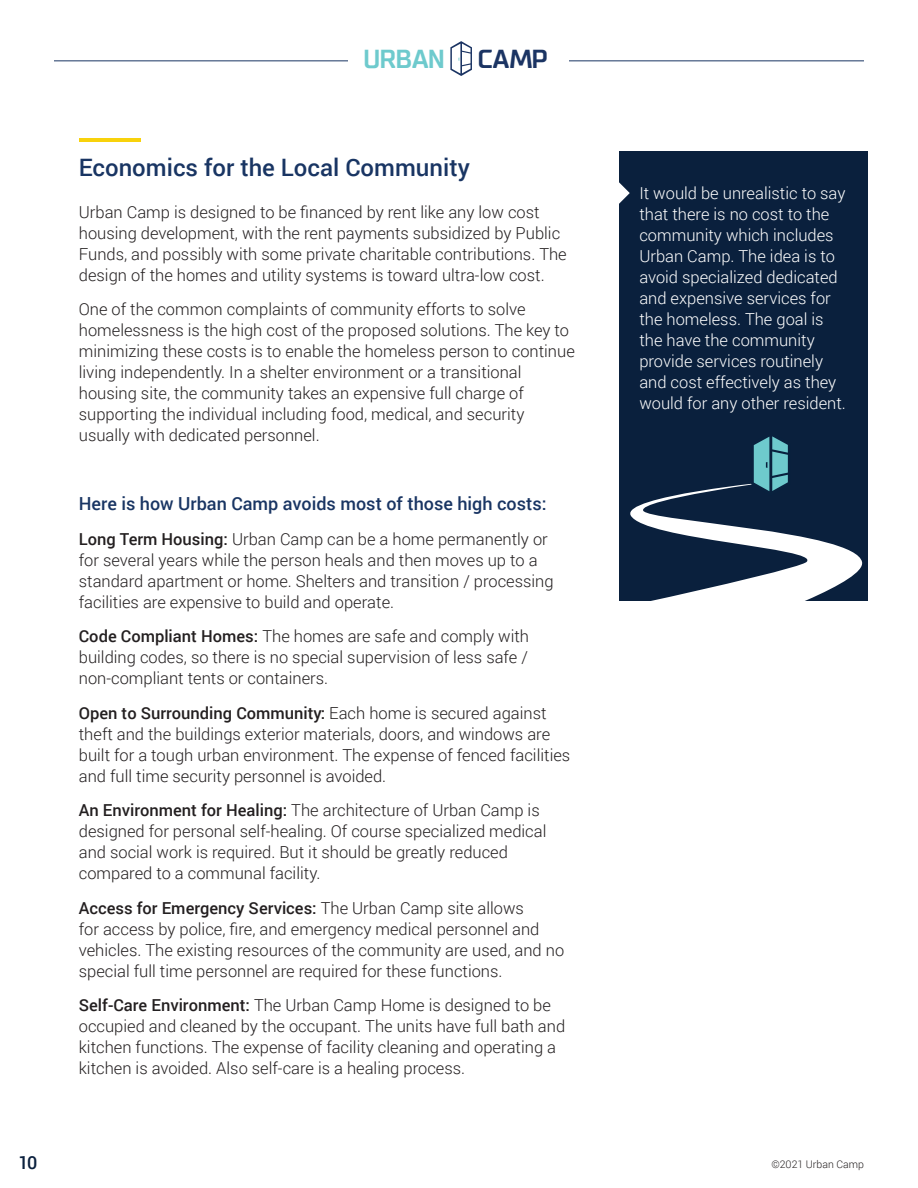
<style>
.page{position:relative;width:918px;height:1188px;background:#fff}
.page>*{position:absolute;margin:0;border:0;box-sizing:border-box;transform-origin:0 0}
.t1{font:700 26.1px "TT Supermolot";letter-spacing:-.02em;color:#6ecacd}
.t2{font:700 26.1px "TT Supermolot";color:#1b3463}
.t3{font:500 24px "Roboto";color:#193563}
.t4{font:500 18px "Roboto";color:#193563}
.t5{font:500 18px "Roboto";color:#0a203d}
.t6{font:300 16.5px/21px "Roboto";color:#231f20}
.t7{font:300 16.5px/21px "Roboto";color:#fff}
.t8{font:300 10.5px "Roboto";color:#231f20}
.s1{font-weight:500}
</style>
<div class="page">
<hr style="left:54px;top:61px;width:810px;height:1px;background:#193563">
<div style="left:349px;top:38px;width:220px;height:48px;background:#fff"></div>
<svg style="left:450px;top:41px;width:22px;height:35px"></svg>
<hr style="left:79px;top:138px;width:61px;height:4px;background:#f8d20c">
<div style="left:619px;top:151px;width:248px;height:449px;background:#0a203d"></div>
<svg style="left:619px;top:182px;width:11px;height:22px"></svg>
<svg style="left:619px;top:436px;width:249px;height:165px"></svg>
<h1 class="t1" style="left:363px;top:42px;width:84px">URBAN</h1>
<h1 class="t2" style="left:478px;top:42px;width:72px">CAMP</h1>
<h2 class="t3" style="left:79px;top:151px;width:393px">Economics for the Local Community</h2>
<p class="t6" style="left:79px;top:201px;width:489px">Urban Camp is designed to be financed by rent like any low cost housing development, with the rent payments subsidized by Public Funds, and possibly with some private charitable contributions. The design of the homes and utility systems is toward ultra-low cost.</p>
<p class="t6" style="left:79px;top:298px;width:498px">One of the common complaints of community efforts to solve homelessness is the high cost of the proposed solutions. The key to minimizing these costs is to enable the homeless person to continue living independently. In a shelter environment or a transitional housing site, the community takes an expensive full charge of supporting the individual including food, medical, and security usually with dedicated personnel.</p>
<p class="t4" style="left:79px;top:491px;width:469px">Here is how Urban Camp avoids most of those high costs:</p>
<p class="t6" style="left:79px;top:528px;width:476px"><span class="s1">Long Term Housing:</span> Urban Camp can be a home permanently or for several years while the person heals and then moves up to a standard apartment or home. Shelters and transition / processing facilities are expensive to build and operate.</p>
<p class="t6" style="left:79px;top:625px;width:452px;text-align:justify"><span class="s1">Code Compliant Homes:</span> The homes are safe and comply with building codes, so there is no special supervision of less safe / non-compliant tents or containers.</p>
<p class="t6" style="left:79px;top:702px;width:493px"><span class="s1">Open to Surrounding Community:</span> Each home is secured against theft and the buildings exterior materials, doors, and windows are built for a tough urban environment. The expense of fenced facilities and full time security personnel is avoided.</p>
<p class="t6" style="left:79px;top:799px;width:469px"><span class="s1">An Environment for Healing:</span> The architecture of Urban Camp is designed for personal self-healing. Of course specialized medical and social work is required. But it should be greatly reduced compared to a communal facility.</p>
<p class="t6" style="left:79px;top:897px;width:487px"><span class="s1">Access for Emergency Services:</span> The Urban Camp site allows<br>for access by police, fire, and emergency medical personnel and vehicles. The existing resources of the community are used, and no special full time personnel are required for these functions.</p>
<p class="t6" style="left:79px;top:994px;width:488px"><span class="s1">Self-Care Environment:</span> The Urban Camp Home is designed to be occupied and cleaned by the occupant. The units have full bath and kitchen functions. The expense of facility cleaning and operating a kitchen is avoided. Also self-care is a healing process.</p>
<p class="t7" style="left:639px;top:182px;width:208px">It would be unrealistic to say that there is no cost to the community which includes<br>Urban Camp. The idea is to avoid specialized dedicated and expensive services for the homeless. The goal is the have the community provide services routinely and cost effectively as they would for any other resident.</p>
<p class="t5" style="left:18px;top:1150px;width:21px">10</p>
<p class="t8" style="left:771px;top:1157px;width:94px">©2021 Urban Camp</p>
</div>
